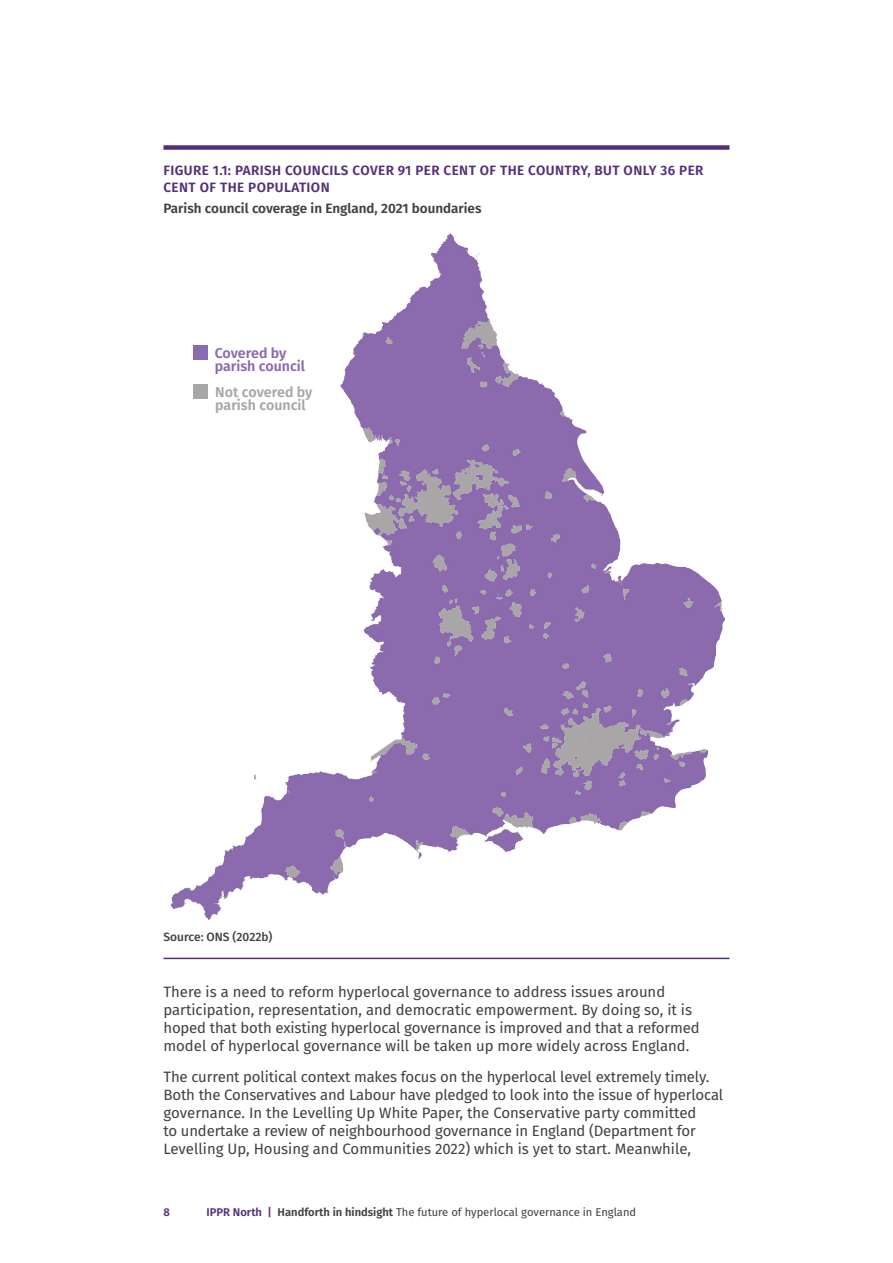
<style>
.page{position:relative;width:893px;height:1263px;background:#fff}
.page>*{position:absolute;margin:0;border:0;box-sizing:border-box;transform-origin:0 0}
.t1{font:15px/18px "Fira Sans";letter-spacing:-.01em;color:#414042}
.t2{font:600 14.25px/13.5px "Fira Sans";color:#a9a6a7}
.t3{font:600 14.25px/13.5px "Fira Sans";color:#8b6baf}
.t4{font:600 13.5px/16.5px "Fira Sans";letter-spacing:.03em;color:#55307a}
.t5{font:600 13.5px "Fira Sans";color:#414042}
.t6{font:500 12px "Fira Sans";color:#414042}
.t7{font:11.25px "Fira Sans";color:#414042}
.t8{font:600 11.25px "Fira Sans";color:#55307a}
.s1{font-weight:600;color:#55307a}
.s2{font-weight:600}
</style>
<div class="page">
<div style="left:163px;top:145px;width:566px;height:5px;background:#55307a"></div>
<hr style="left:163px;top:958px;width:566px;height:1px;background:#55307a">
<img style="left:170px;top:234px;width:554px;height:686px">
<p class="t4" style="left:164px;top:162px;width:541px">FIGURE 1.1: PARISH COUNCILS COVER 91 PER CENT OF THE COUNTRY, BUT ONLY 36 PER<br>CENT OF THE POPULATION</p>
<p class="t5" style="left:163px;top:197px;width:319px">Parish council coverage in England, 2021 boundaries</p>
<p class="t3" style="left:215px;top:345px;width:92px">Covered by parish council</p>
<p class="t2" style="left:215px;top:384px;width:99px">Not covered by parish council</p>
<p class="t6" style="left:163px;top:927px;width:110px">Source: ONS (2022b)</p>
<p class="t1" style="left:163px;top:982px;width:538px">There is a need to reform hyperlocal governance to address issues around participation, representation, and democratic empowerment. By doing so, it is hoped that both existing hyperlocal governance is improved and that a reformed model of hyperlocal governance will be taken up more widely across England.</p>
<p class="t1" style="left:163px;top:1067px;width:561px">The current political context makes focus on the hyperlocal level extremely timely.<br>Both the Conservatives and Labour have pledged to look into the issue of hyperlocal governance. In the Levelling Up White Paper, the Conservative party committed<br>to undertake a review of neighbourhood governance in England (Department for Levelling Up, Housing and Communities 2022) which is yet to start. Meanwhile,</p>
<p class="t8" style="left:163px;top:1203px;width:8px">8</p>
<p class="t7" style="left:206px;top:1204px;width:431px"><span class="s1">IPPR North |</span> <span class="s2">Handforth in hindsight</span> The future of hyperlocal governance in England</p>
</div>
